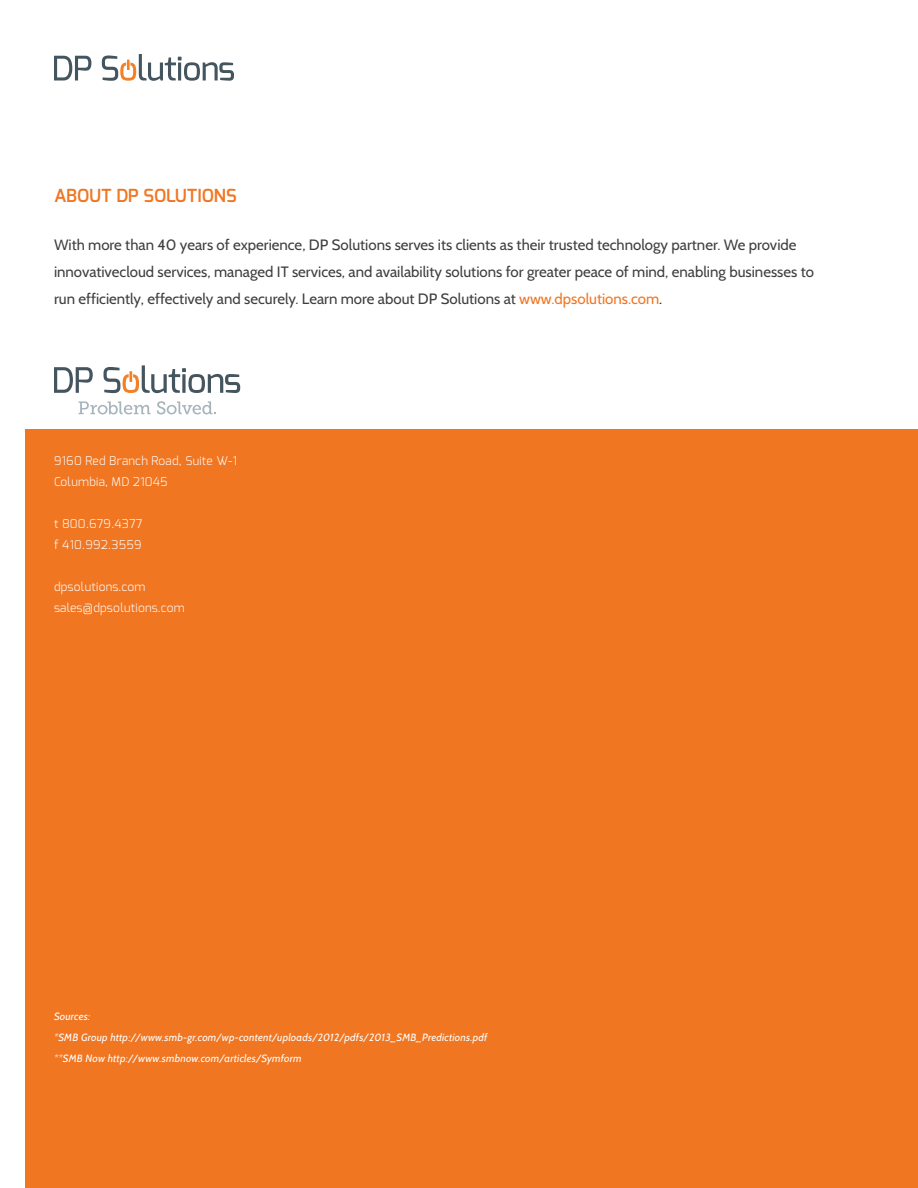
<style>
.page{position:relative;width:918px;height:1188px;background:#fff}
.page>*{position:absolute;margin:0;border:0;box-sizing:border-box;transform-origin:0 0}
.t1{font:600 18px "Exo";color:#f07622}
.t2{font:15px/27px "Cabin";color:#3e3e3f}
.t3{font:300 12px "Exo";letter-spacing:.02em;color:#fff}
.t4{font:italic 10.5px "Cabin";letter-spacing:.02em;color:#fff}
.s1{color:#f07622}
.s2{color:#231f20}
</style>
<div class="page">
<svg style="left:54px;top:56px;width:37px;height:25px"></svg>
<svg style="left:102px;top:54px;width:132px;height:27px"></svg>
<div style="left:25px;top:429px;width:892px;height:758px;background:#f07622"></div>
<svg style="left:79px;top:401px;width:72px;height:13px"></svg>
<svg style="left:157px;top:401px;width:59px;height:13px"></svg>
<svg style="left:54px;top:367px;width:39px;height:26px"></svg>
<svg style="left:104px;top:365px;width:136px;height:28px"></svg>
<p class="t1" style="left:54px;top:184px;width:184px">ABOUT DP SOLUTIONS</p>
<p class="t2" style="left:54px;top:231px;width:761px">With more than 40 years of experience, DP Solutions serves its clients as their trusted technology partner. We provide innovativecloud services, managed IT services, and availability solutions for greater peace of mind, enabling businesses to run efficiently, effectively and securely. Learn more about DP Solutions at <span class="s1">www.dpsolutions.com</span><span class="s2">.</span></p>
<p class="t3" style="left:54px;top:453px;width:185px">9160 Red Branch Road, Suite W-1</p>
<p class="t3" style="left:54px;top:474px;width:115px">Columbia, MD 21045</p>
<p class="t3" style="left:54px;top:516px;width:90px">t 800.679.4377</p>
<p class="t3" style="left:54px;top:537px;width:89px">f 410.992.3559</p>
<p class="t3" style="left:54px;top:579px;width:93px">dpsolutions.com</p>
<p class="t3" style="left:54px;top:600px;width:132px">sales@dpsolutions.com</p>
<p class="t4" style="left:54px;top:1010px;width:38px">Sources:</p>
<p class="t4" style="left:54px;top:1031px;width:435px">*SMB Group http://www.smb-gr.com/wp-content/uploads/2012/pdfs/2013_SMB_Predictions.pdf</p>
<p class="t4" style="left:54px;top:1052px;width:249px">**SMB Now http://www.smbnow.com/articles/Symform</p>
</div>
